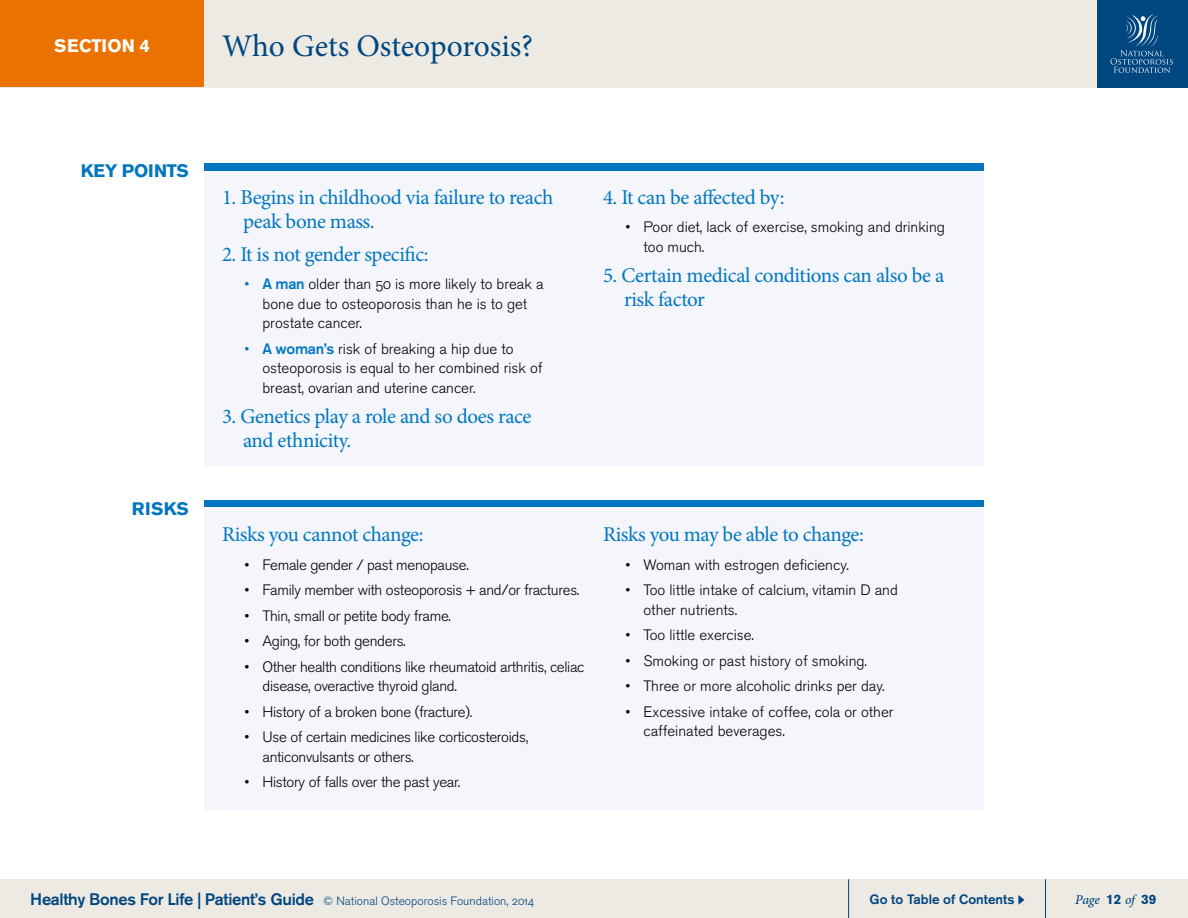
<style>
.page{position:relative;width:1188px;height:918px;background:#fff}
.page>*{position:absolute;margin:0;border:0;box-sizing:border-box;transform-origin:0 0}
.t1{font:31.5px "Minion Pro";letter-spacing:-.005em;color:#00467f}
.t2{font:21px/24px "Minion Pro";letter-spacing:-.02em;color:#0076c0}
.t3{font:700 18px "Akzidenz Grotesk BE";color:#0076c0}
.t4{font:700 18px "Akzidenz Grotesk BE";color:#fff}
.t5{font:15px/19.5px "Akzidenz Grotesk BE Light Os F";color:#000}
.t6{font:15px/19.5px "Akzidenz Grotesk BE Light Os F";letter-spacing:-.02em;color:#000}
.t7{font:500 13.5px "Akzidenz Grotesk BE";color:#00467f}
.t8{font:italic 500 13.5px "Minion Pro";letter-spacing:-.015em;color:#00467f}
.t9{font:12px "Akzidenz Grotesk BE Light Os F";color:#00467f}
.s1{color:#0076c0}
.s2{font-family:"Akzidenz Grotesk BE";font-weight:500;color:#0076c0}
.s3{font-family:"Akzidenz Grotesk BE";font-weight:500;font-size:16.5px}
.s4{font-family:"Akzidenz Grotesk BE";font-weight:700;font-style:normal}
</style>
<div class="page">
<div style="left:0;top:0;width:1188px;height:88px;background:#ede9e3"></div>
<div style="left:0;top:0;width:204px;height:87px;background:#ea7200"></div>
<div style="left:1097px;top:0;width:91px;height:88px;background:#00467f"></div>
<svg style="left:1110px;top:14px;width:63px;height:59px"></svg>
<div style="left:204px;top:163px;width:780px;height:8px;background:#0076c0"></div>
<div style="left:204px;top:500px;width:780px;height:8px;background:#0076c0"></div>
<div style="left:204px;top:171px;width:780px;height:295px;background:#f4f6fb"></div>
<div style="left:204px;top:508px;width:780px;height:302px;background:#f4f6fb"></div>
<div style="left:0;top:879px;width:1188px;height:39px;background:#ede9e3"></div>
<svg style="left:1018px;top:895px;width:7px;height:10px"></svg>
<hr style="left:848px;top:879px;width:1px;height:39px;background:#00467f">
<hr style="left:1045px;top:879px;width:1px;height:39px;background:#00467f">
<p class="t4" style="left:54px;top:35px;width:24px">SECTI</p>
<p class="t4" style="left:107px;top:35px;width:44px">ON 4</p>
<h1 class="t1" style="left:222px;top:24px;width:313px">Who Gets Osteoporosis?</h1>
<p class="t3" style="left:81px;top:161px;width:110px">KEY POINTS</p>
<p class="t3" style="left:132px;top:498px;width:59px">RISKS</p>
<h2 class="t2" style="left:243px;top:185px;width:312px;text-indent:-21px">1. Begins in childhood via failure to reach peak bone mass.</h2>
<h2 class="t2" style="left:222px;top:242px;width:208px">2. It is not gender specific:</h2>
<p class="t5" style="left:262px;top:275px;width:283px;text-indent:-18px"><span class="s1">•</span> <span class="s2">A man</span> older than 50 is more likely to break a bone due to osteoporosis than he is to get prostate cancer.</p>
<p class="t5" style="left:262px;top:339px;width:282px;text-indent:-18px"><span class="s1">•</span> <span class="s2">A woman’s</span> risk of breaking a hip due to osteoporosis is equal to her combined risk of breast, ovarian and uterine cancer.</p>
<h2 class="t2" style="left:243px;top:404px;width:290px;text-indent:-21px">3. Genetics play a role and so does race and ethnicity.</h2>
<h2 class="t2" style="left:603px;top:185px;width:183px">4. It can be affected by:</h2>
<p class="t5" style="left:644px;top:218px;width:303px;text-indent:-18px">• Poor diet, lack of exercise, smoking and drinking too much.</p>
<h2 class="t2" style="left:624px;top:263px;width:322px;text-indent:-21px">5. Certain medical conditions can also be a risk factor</h2>
<h2 class="t2" style="left:222px;top:523px;width:203px">Risks you cannot change:</h2>
<p class="t6" style="left:244px;top:555px;width:226px">• Female gender / past menopause.</p>
<p class="t6" style="left:244px;top:581px;width:336px">• Family member with osteoporosis + and/or fractures.</p>
<p class="t6" style="left:244px;top:606px;width:208px">• Thin, small or petite body frame.</p>
<p class="t6" style="left:244px;top:632px;width:163px">• Aging, for both genders.</p>
<p class="t6" style="left:262px;top:657px;width:324px;text-indent:-18px">• Other health conditions like rheumatoid arthritis, celiac disease, overactive thyroid gland.</p>
<p class="t6" style="left:244px;top:702px;width:229px">• History of a broken bone (fracture).</p>
<p class="t6" style="left:262px;top:728px;width:267px;text-indent:-18px">• Use of certain medicines like corticosteroids, anticonvulsants or others.</p>
<p class="t6" style="left:244px;top:773px;width:217px">• History of falls over the past year.</p>
<h2 class="t2" style="left:603px;top:523px;width:262px">Risks you may be able to change:</h2>
<p class="t5" style="left:626px;top:555px;width:225px">• Woman with estrogen deficiency.</p>
<p class="t5" style="left:644px;top:581px;width:256px;text-indent:-18px">• Too little intake of calcium, vitamin D and other nutrients.</p>
<p class="t5" style="left:626px;top:626px;width:130px">• Too little exercise.</p>
<p class="t5" style="left:626px;top:651px;width:243px">• Smoking or past history of smoking.</p>
<p class="t5" style="left:626px;top:677px;width:261px">• Three or more alcoholic drinks per day.</p>
<p class="t5" style="left:644px;top:702px;width:252px;text-indent:-18px">• Excessive intake of coffee, cola or other caffeinated beverages.</p>
<p class="t9" style="left:30px;top:894px;width:505px"><span class="s3">Healthy Bones For Life | Patient’s Guide</span> © National Osteoporosis Foundation, 2014</p>
<p class="t7" style="left:870px;top:891px;width:146px">Go to Table of Contents</p>
<p class="t8" style="left:1075px;top:890px;width:83px">Page <span class="s4">12</span> of <span class="s4">39</span></p>
</div>
